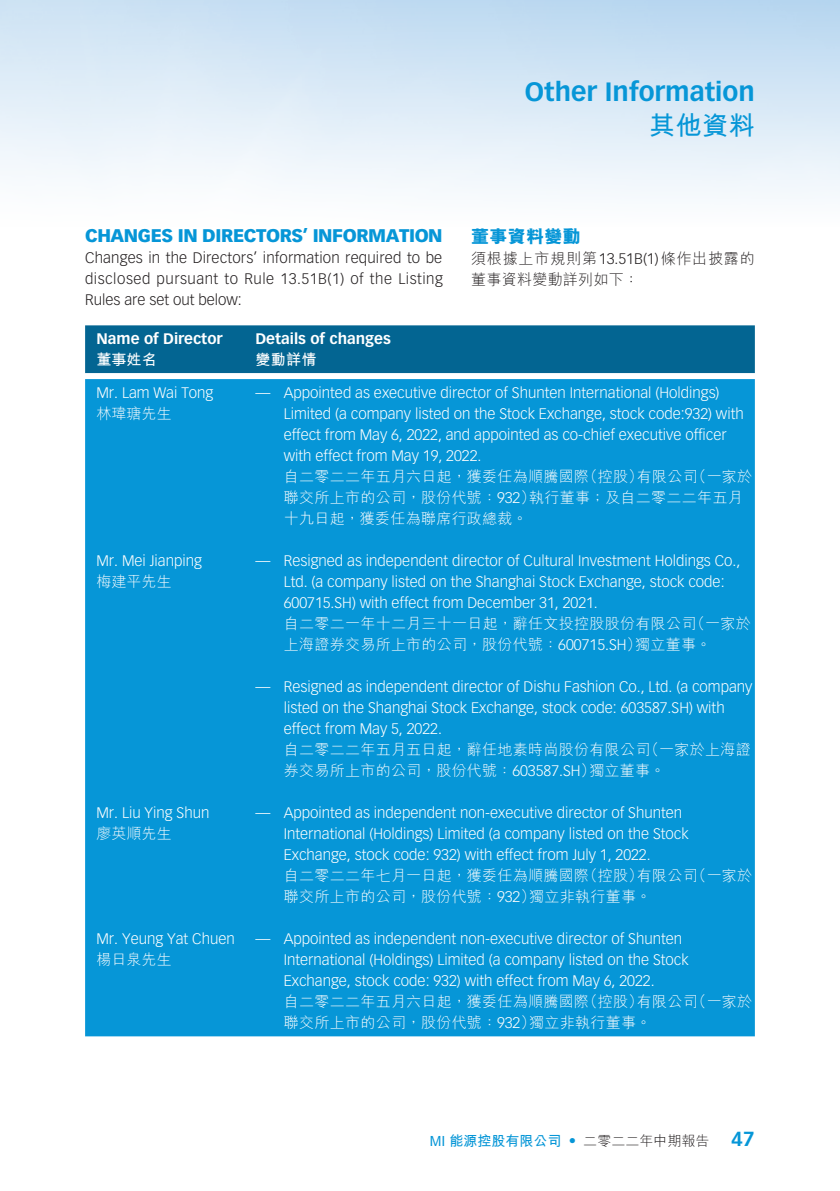
<style>
.page{position:relative;width:840px;height:1191px;background:#fff}
.page>*{position:absolute;margin:0;border:0;box-sizing:border-box;transform-origin:0 0}
.t1{font:700 26px "Vectora LT Std";color:#0696d7}
.t2{font:700 26px "M Hei HK";color:#0696d7}
._01_H1_E{font:900 18px "Vectora LT Std";letter-spacing:-.025em;color:#0696d7}
._001_H1_C{font:800 18px "M Hei HK";letter-spacing:.02em;color:#0696d7}
._51_N_Table_txt{font:300 15px/21px "Vectora LT Std";color:#fff}
._51_N_Table_txt-2{font:300 15px/21px "M Hei HK";letter-spacing:.02em;color:#fff}
._00_txt_E{font:300 15px/21px "Vectora LT Std";letter-spacing:.035em;color:#231f20;text-align:justify}
._000_txt_C{font:300 15px/21px "M Hei HK";letter-spacing:.055em;color:#231f20}
._51_N_Table_txt-3{font:700 15px "Vectora LT Std";color:#fff}
._51_N_Table_txt-4{font:700 15px "M Hei HK";letter-spacing:.01em;color:#fff}
.t3{font:700 14px "M Hei HK";color:#0696d7}
.s1{font-family:"Vectora LT Std"}
.s2{font-weight:300;color:#231f20}
.s3{font-family:"Vectora LT Std";font-size:20px}
</style>
<div class="page">
<div style="left:85px;top:325px;width:669px;height:48px;background:#036592"></div>
<div style="left:85px;top:379px;width:669px;height:657px;background:#0696d7"></div>
<h1 class="t1" style="left:524px;top:76px;width:231px">Other Information</h1>
<h1 class="t2" style="left:648px;top:106px;width:107px">其他資料</h1>
<p class="_001_H1_C" style="left:471px;top:227px;width:111px">董事資料變動</p>
<p class="_000_txt_C" style="left:471px;top:248px;width:285px">須根據上市規則第<span class="s1">13.51B(1)</span>條作出披露的董事資料變動詳列如下：</p>
<p class="_01_H1_E" style="left:85px;top:224px;width:359px">CHANGES IN DIRECTORS’ INFORMATION</p>
<p class="_00_txt_E" style="left:85px;top:247px;width:359px">Changes in the Directors’ information required to be disclosed pursuant to Rule 13.51B(1) of the Listing Rules are set out below:</p>
<p class="_51_N_Table_txt-3" style="left:96px;top:329px;width:128px">Name of Director</p>
<p class="_51_N_Table_txt-3" style="left:255px;top:329px;width:137px">Details of changes</p>
<p class="_51_N_Table_txt-4" style="left:96px;top:349px;width:61px">董事姓名</p>
<p class="_51_N_Table_txt-4" style="left:255px;top:349px;width:62px">變動詳情</p>
<p class="_51_N_Table_txt" style="left:96px;top:382px;width:118px">Mr. Lam Wai Tong</p>
<p class="_51_N_Table_txt-2" style="left:96px;top:402px;width:76px">林瑋瑭先生</p>
<p class="_51_N_Table_txt" style="left:283px;top:382px;width:461px;text-indent:-28px">— Appointed as executive director of Shunten International (Holdings)<br>Limited (a company listed on the Stock Exchange, stock code:932) with effect from May 6, 2022, and appointed as co-chief executive officer with effect from May 19, 2022.</p>
<p class="_51_N_Table_txt-2" style="left:283px;top:466px;width:470px">自二零二二年五月六日起，獲委任為順騰國際（控股）有限公司（一家於聯交所上市的公司，股份代號：<span class="s1">932</span>）執行董事；及自二零二二年五月十九日起，獲委任為聯席行政總裁。</p>
<p class="_51_N_Table_txt" style="left:96px;top:550px;width:107px">Mr. Mei Jianping</p>
<p class="_51_N_Table_txt-2" style="left:96px;top:570px;width:76px">梅建平先生</p>
<p class="_51_N_Table_txt" style="left:283px;top:550px;width:458px;text-indent:-28px">— Resigned as independent director of Cultural Investment Holdings Co.,<br>Ltd. (a company listed on the Shanghai Stock Exchange, stock code:<br>600715.SH) with effect from December 31, 2021.</p>
<p class="_51_N_Table_txt-2" style="left:283px;top:613px;width:468px">自二零二一年十二月三十一日起，辭任文投控股股份有限公司（一家於上海證券交易所上市的公司，股份代號：<span class="s1">600715.SH</span>）獨立董事。</p>
<p class="_51_N_Table_txt" style="left:283px;top:676px;width:470px;text-indent:-28px">— Resigned as independent director of Dishu Fashion Co., Ltd. (a company listed on the Shanghai Stock Exchange, stock code: 603587.SH) with effect from May 5, 2022.</p>
<p class="_51_N_Table_txt-2" style="left:283px;top:739px;width:468px">自二零二二年五月五日起，辭任地素時尚股份有限公司（一家於上海證券交易所上市的公司，股份代號：<span class="s1">603587.SH</span>）獨立董事。</p>
<p class="_51_N_Table_txt" style="left:96px;top:802px;width:114px">Mr. Liu Ying Shun</p>
<p class="_51_N_Table_txt-2" style="left:96px;top:822px;width:76px">廖英順先生</p>
<p class="_51_N_Table_txt" style="left:283px;top:802px;width:406px;text-indent:-28px">— Appointed as independent non-executive director of Shunten<br>International (Holdings) Limited (a company listed on the Stock<br>Exchange, stock code: 932) with effect from July 1, 2022.</p>
<p class="_51_N_Table_txt-2" style="left:283px;top:865px;width:470px">自二零二二年七月一日起，獲委任為順騰國際（控股）有限公司（一家於聯交所上市的公司，股份代號：<span class="s1">932</span>）獨立非執行董事。</p>
<p class="_51_N_Table_txt" style="left:96px;top:928px;width:140px">Mr. Yeung Yat Chuen</p>
<p class="_51_N_Table_txt-2" style="left:96px;top:948px;width:76px">楊日泉先生</p>
<p class="_51_N_Table_txt" style="left:283px;top:928px;width:406px;text-indent:-28px">— Appointed as independent non-executive director of Shunten<br>International (Holdings) Limited (a company listed on the Stock<br>Exchange, stock code: 932) with effect from May 6, 2022.</p>
<p class="_51_N_Table_txt-2" style="left:283px;top:991px;width:470px">自二零二二年五月六日起，獲委任為順騰國際（控股）有限公司（一家於聯交所上市的公司，股份代號：<span class="s1">932</span>）獨立非執行董事。</p>
<p class="t3" style="left:429px;top:1130px;width:326px">MI 能源控股有限公司 • <span class="s2">二零二二年中期報告</span> <span class="s3">47</span></p>
</div>
